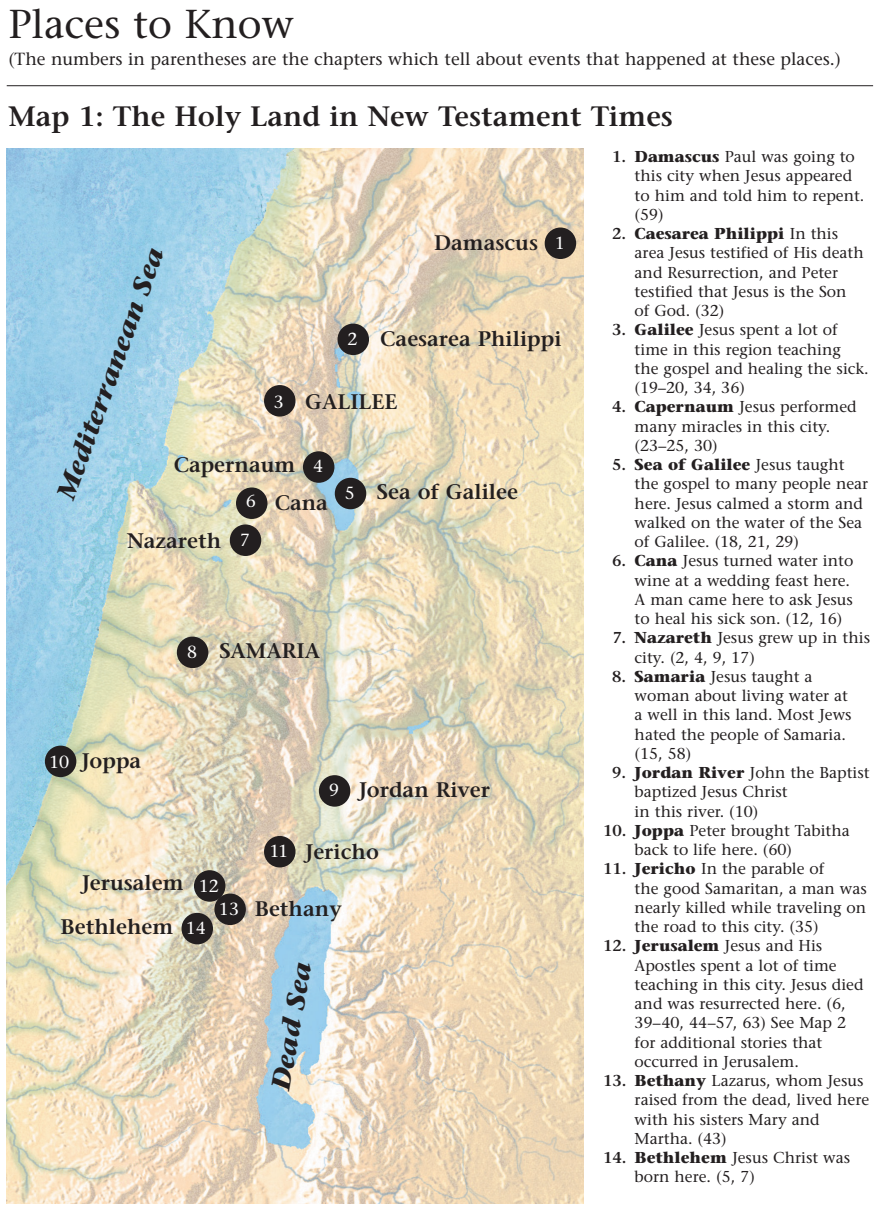
<style>
.page{position:relative;width:895px;height:1211px;background:#fff}
.page>*{position:absolute;margin:0;border:0;box-sizing:border-box;transform-origin:0 0}
.t1{font:500 40.25px "Stone Seriflds Lat";color:#231f20}
.t2{font:600 28px "Stone Seriflds Lat";color:#231f20}
.t3{font:italic 700 26.25px "Stone Seriflds Lat";color:#231f20}
.t4{font:600 21px "Stone Seriflds Lat";color:#231f20}
.t5{font:500 17.5px "Stone Seriflds Lat";color:#231f20}
.t6{font:500 17.5px "Stone Seriflds Lat";color:#fff}
.t7{font:500 15.75px/19.2px "Stone Seriflds Lat";color:#231f20}
.s1{font-weight:600}
.s2{font-weight:700}
</style>
<div class="page">
<img style="left:7px;top:149px;width:576px;height:1054px">
<div style="left:545px;top:227px;width:31px;height:32px;background:#231f20;border-radius:50%"></div>
<div style="left:45px;top:745px;width:31px;height:32px;background:#231f20;border-radius:50%"></div>
<div style="left:236px;top:487px;width:31px;height:32px;background:#231f20;border-radius:50%"></div>
<div style="left:335px;top:478px;width:31px;height:31px;background:#231f20;border-radius:50%"></div>
<div style="left:303px;top:451px;width:31px;height:32px;background:#231f20;border-radius:50%"></div>
<div style="left:264px;top:385px;width:31px;height:31px;background:#231f20;border-radius:50%"></div>
<div style="left:337px;top:323px;width:32px;height:32px;background:#231f20;border-radius:50%"></div>
<div style="left:319px;top:775px;width:31px;height:31px;background:#231f20;border-radius:50%"></div>
<div style="left:177px;top:636px;width:31px;height:32px;background:#231f20;border-radius:50%"></div>
<div style="left:230px;top:524px;width:31px;height:32px;background:#231f20;border-radius:50%"></div>
<div style="left:214px;top:893px;width:32px;height:32px;background:#231f20;border-radius:50%"></div>
<div style="left:194px;top:870px;width:31px;height:31px;background:#231f20;border-radius:50%"></div>
<div style="left:264px;top:836px;width:31px;height:31px;background:#231f20;border-radius:50%"></div>
<div style="left:181px;top:913px;width:32px;height:31px;background:#231f20;border-radius:50%"></div>
<hr style="left:7px;top:85px;width:866px;height:1px;background:#231f20">
<p class="t1" style="left:8px;top:-8px;width:287px">Places to Know</p>
<p class="t5" style="left:8px;top:45px;width:834px">(The numbers in parentheses are the chapters which tell about events that happened at these places.)</p>
<p class="t2" style="left:8px;top:93px;width:666px">Map 1: The Holy Land in New Testament Times</p>
<p class="t4" style="left:434px;top:226px;width:105px">Damascus</p>
<p class="t6" style="left:555px;top:229px;width:12px">1</p>
<p class="t3" style="left:45px;top:491px;width:267px;rotate:-70deg">Mediterranean Sea</p>
<p class="t4" style="left:380px;top:322px;width:183px">Caesarea Philippi</p>
<p class="t6" style="left:347px;top:324px;width:12px">2</p>
<p class="t4" style="left:305px;top:385px;width:94px">GALILEE</p>
<p class="t6" style="left:274px;top:387px;width:12px">3</p>
<p class="t4" style="left:174px;top:448px;width:123px">Capernaum</p>
<p class="t4" style="left:275px;top:486px;width:55px">Cana</p>
<p class="t4" style="left:127px;top:523px;width:96px">Nazareth</p>
<p class="t6" style="left:313px;top:452px;width:12px">4</p>
<p class="t4" style="left:377px;top:474px;width:143px">Sea of Galilee</p>
<p class="t6" style="left:345px;top:478px;width:12px">5</p>
<p class="t6" style="left:246px;top:487px;width:12px">6</p>
<p class="t6" style="left:240px;top:526px;width:12px">7</p>
<p class="t6" style="left:187px;top:638px;width:12px">8</p>
<p class="t4" style="left:219px;top:633px;width:102px">SAMARIA</p>
<p class="t6" style="left:49px;top:748px;width:22px">10</p>
<p class="t4" style="left:82px;top:744px;width:61px">Joppa</p>
<p class="t4" style="left:82px;top:865px;width:103px">Jerusalem</p>
<p class="t6" style="left:199px;top:872px;width:22px">12</p>
<p class="t6" style="left:270px;top:837px;width:20px">11</p>
<p class="t6" style="left:329px;top:776px;width:12px">9</p>
<p class="t4" style="left:359px;top:773px;width:133px">Jordan River</p>
<p class="t4" style="left:306px;top:835px;width:75px">Jericho</p>
<p class="t4" style="left:61px;top:910px;width:114px">Bethlehem</p>
<p class="t6" style="left:186px;top:914px;width:22px">14</p>
<p class="t6" style="left:219px;top:895px;width:22px">13</p>
<p class="t4" style="left:255px;top:892px;width:88px">Bethany</p>
<p class="t3" style="left:259px;top:1086px;width:131px;rotate:-80deg">Dead Sea</p>
<p class="t7" style="left:635px;top:146px;width:231px;text-indent:-22px"><span class="s1">1.</span> <span class="s2">Damascus</span> Paul was going to this city when Jesus appeared to him and told him to repent. (59)</p>
<p class="t7" style="left:635px;top:223px;width:231px;text-indent:-22px"><span class="s1">2.</span> <span class="s2">Caesarea Philippi</span> In this area Jesus testified of His death and Resurrection, and Peter testified that Jesus is the Son of God. (32)</p>
<p class="t7" style="left:635px;top:319px;width:236px;text-indent:-22px"><span class="s1">3.</span> <span class="s2">Galilee</span> Jesus spent a lot of time in this region teaching the gospel and healing the sick. (19–20, 34, 36)</p>
<p class="t7" style="left:635px;top:396px;width:224px;text-indent:-22px"><span class="s1">4.</span> <span class="s2">Capernaum</span> Jesus performed many miracles in this city. (23–25, 30)</p>
<p class="t7" style="left:635px;top:454px;width:235px;text-indent:-22px"><span class="s1">5.</span> <span class="s2">Sea of Galilee</span> Jesus taught the gospel to many people near here. Jesus calmed a storm and walked on the water of the Sea of Galilee. (18, 21, 29)</p>
<p class="t7" style="left:635px;top:550px;width:220px;text-indent:-22px"><span class="s1">6.</span> <span class="s2">Cana</span> Jesus turned water into wine at a wedding feast here.<br>A man came here to ask Jesus to heal his sick son. (12, 16)</p>
<p class="t7" style="left:635px;top:627px;width:237px;text-indent:-22px"><span class="s1">7.</span> <span class="s2">Nazareth</span> Jesus grew up in this city. (2, 4, 9, 17)</p>
<p class="t7" style="left:635px;top:666px;width:218px;text-indent:-22px"><span class="s1">8.</span> <span class="s2">Samaria</span> Jesus taught a woman about living water at a well in this land. Most Jews hated the people of Samaria. (15, 58)</p>
<p class="t7" style="left:635px;top:762px;width:237px;text-indent:-22px"><span class="s1">9.</span> <span class="s2">Jordan River</span> John the Baptist baptized Jesus Christ<br>in this river. (10)</p>
<p class="t7" style="left:635px;top:820px;width:217px;text-indent:-32px"><span class="s1">10.</span> <span class="s2">Joppa</span> Peter brought Tabitha back to life here. (60)</p>
<p class="t7" style="left:635px;top:858px;width:234px;text-indent:-32px"><span class="s1">11.</span> <span class="s2">Jericho</span> In the parable of<br>the good Samaritan, a man was nearly killed while traveling on the road to this city. (35)</p>
<p class="t7" style="left:635px;top:935px;width:230px;text-indent:-32px"><span class="s1">12.</span> <span class="s2">Jerusalem</span> Jesus and His<br>Apostles spent a lot of time teaching in this city. Jesus died and was resurrected here. (6,<br>39–40, 44–57, 63) See Map 2 for additional stories that occurred in Jerusalem.</p>
<p class="t7" style="left:635px;top:1070px;width:236px;text-indent:-32px"><span class="s1">13.</span> <span class="s2">Bethany</span> Lazarus, whom Jesus raised from the dead, lived here with his sisters Mary and<br>Martha. (43)</p>
<p class="t7" style="left:635px;top:1147px;width:217px;text-indent:-32px"><span class="s1">14.</span> <span class="s2">Bethlehem</span> Jesus Christ was born here. (5, 7)</p>
</div>
